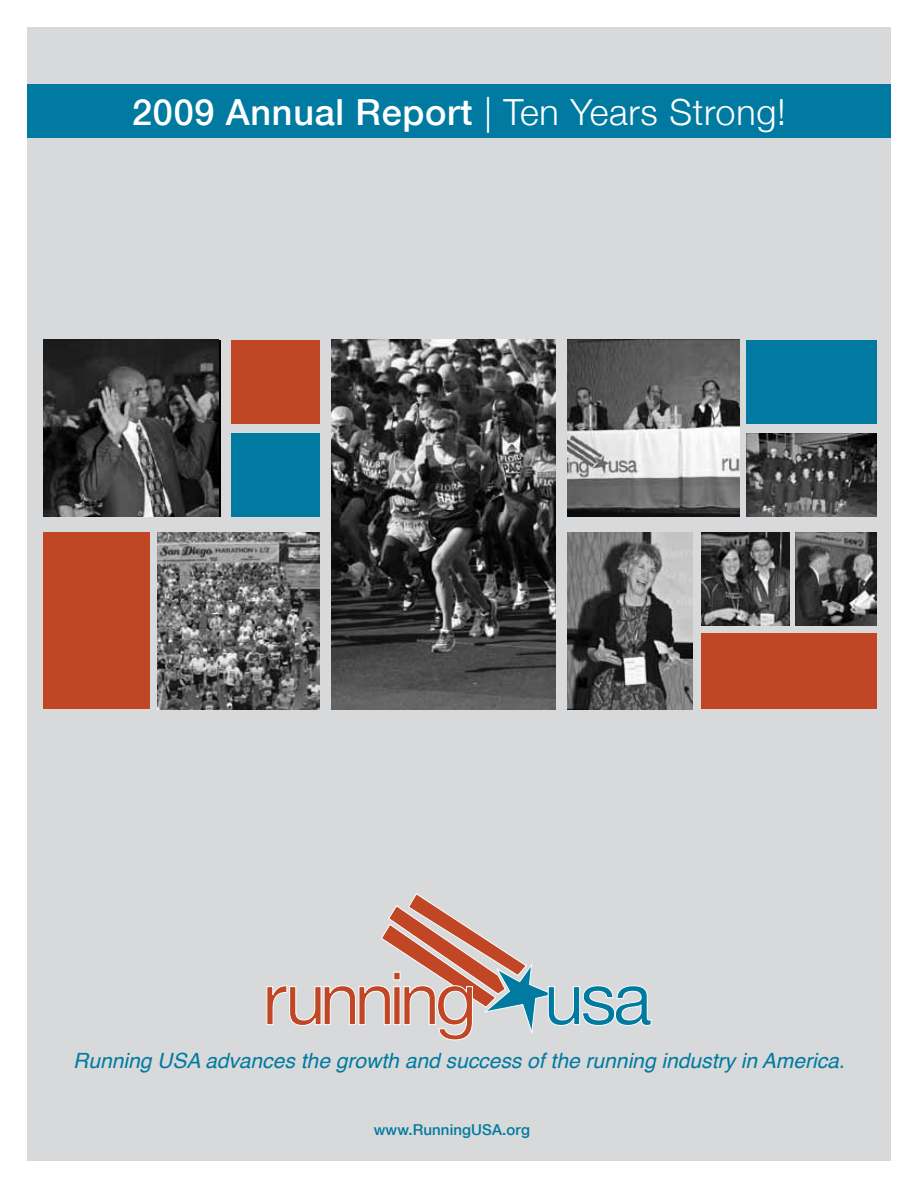
<style>
.page{position:relative;width:918px;height:1188px;background:#fff}
.page>*{position:absolute;margin:0;border:0;box-sizing:border-box;transform-origin:0 0}
.t1{font:500 36px "Helvetica Neue";letter-spacing:.02em;color:#fff}
.t2{font:italic 21px "Helvetica";color:#007aa0}
.t3{font:500 15px "Helvetica Neue";letter-spacing:.01em;color:#007aa0}
.s1{font-weight:300}
</style>
<div class="page">
<div style="left:27px;top:27px;width:864px;height:1134px;background:#d7d9da"></div>
<svg style="left:266px;top:893px;width:386px;height:148px"></svg>
<div style="left:27px;top:84px;width:864px;height:54px;background:#007aa0"></div>
<img style="left:44px;top:340px;width:175px;height:177px">
<img style="left:157px;top:533px;width:162px;height:176px">
<img style="left:747px;top:433px;width:130px;height:84px">
<img style="left:796px;top:533px;width:81px;height:92px">
<img style="left:331px;top:340px;width:225px;height:369px">
<img style="left:568px;top:340px;width:172px;height:177px">
<img style="left:568px;top:533px;width:125px;height:176px">
<img style="left:702px;top:533px;width:87px;height:92px">
<div style="left:44px;top:533px;width:106px;height:176px;background:#c04625"></div>
<div style="left:231px;top:340px;width:88px;height:84px;background:#c04625"></div>
<div style="left:231px;top:433px;width:88px;height:84px;background:#007aa0"></div>
<div style="left:747px;top:340px;width:130px;height:84px;background:#007aa0"></div>
<div style="left:702px;top:633px;width:175px;height:76px;background:#c04625"></div>
<h1 class="t1" style="left:132px;top:91px;width:655px">2009 Annual Report <span class="s1">| Ten Years Strong!</span></h1>
<p class="t2" style="left:73px;top:1044px;width:773px">Running USA advances the growth and success of the running industry in America.</p>
<p class="t3" style="left:374px;top:1121px;width:158px">www.RunningUSA.org</p>
</div>
